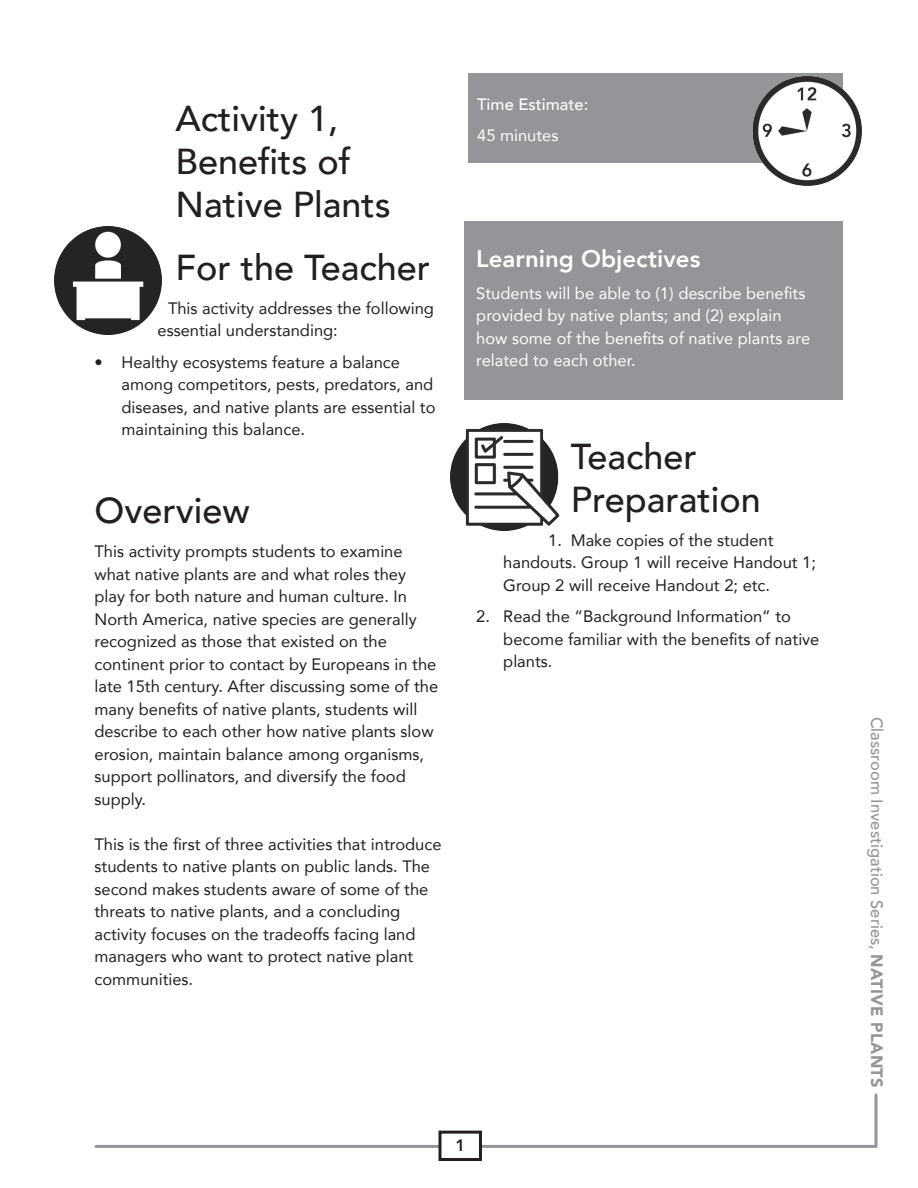
<style>
.page{position:relative;width:918px;height:1188px;background:#fff}
.page>*{position:absolute;margin:0;border:0;box-sizing:border-box;transform-origin:0 0}
.t1{font:500 36px/43.2px "Avenir";color:#231f20}
.t2{font:800 24px "Avenir";color:#fff}
.t3{font:16.5px/22.5px "Avenir";color:#231f20}
.t4{font:16.5px/22.5px "Avenir";color:#fff}
.t5{font:500 16.5px "Avenir";color:#939598}
.t6{font:500 16.5px "Avenir";color:#fff}
.t7{font:800 16.5px "Avenir";color:#231f20}
.s1{font-weight:900}
</style>
<div class="page">
<svg style="left:94px;top:1093px;width:784px;height:55px"></svg>
<div style="left:440px;top:1132px;width:40px;height:28px;background:#fff"></div>
<div style="left:438px;top:1131px;width:44px;height:30px;border:3px solid #231f20"></div>
<div style="left:464px;top:221px;width:378px;height:179px;background:#939598"></div>
<img style="left:450px;top:423px;width:110px;height:108px">
<img style="left:54px;top:226px;width:108px;height:108px">
<div style="left:468px;top:73px;width:374px;height:90px;background:#939598"></div>
<img style="left:752px;top:74px;width:110px;height:112px">
<h1 class="t1" style="left:176px;top:94px;width:217px">Activity 1,<br>Benefits of<br>Native Plants</h1>
<h1 class="t1" style="left:176px;top:244px;width:256px">For the Teacher</h1>
<p class="t3" style="left:158px;top:296px;width:278px;text-indent:10px">This activity addresses the following essential understanding:</p>
<p class="t3" style="left:122px;top:350px;width:315px;text-indent:-27px">• Healthy ecosystems feature a balance among competitors, pests, predators, and diseases, and native plants are essential to maintaining this balance.</p>
<h1 class="t1" style="left:94px;top:487px;width:157px">Overview</h1>
<p class="t3" style="left:94px;top:540px;width:345px">This activity prompts students to examine what native plants are and what roles they play for both nature and human culture. In North America, native species are generally recognized as those that existed on the continent prior to contact by Europeans in the late 15th century. After discussing some of the many benefits of native plants, students will describe to each other how native plants slow erosion, maintain balance among organisms, support pollinators, and diversify the food supply.</p>
<p class="t3" style="left:94px;top:832px;width:349px">This is the first of three activities that introduce students to native plants on public lands. The second makes students aware of some of the threats to native plants, and a concluding activity focuses on the tradeoffs facing land managers who want to protect native plant communities.</p>
<p class="t6" style="left:477px;top:89px;width:113px">Time Estimate:</p>
<p class="t4" style="left:477px;top:124px;width:83px">45 minutes</p>
<h2 class="t2" style="left:476px;top:240px;width:226px">Learning Objectives</h2>
<p class="t4" style="left:476px;top:281px;width:335px">Students will be able to (1) describe benefits provided by native plants; and (2) explain how some of the benefits of native plants are related to each other.</p>
<h1 class="t1" style="left:571px;top:433px;width:192px">Teacher<br>Preparation</h1>
<p class="t3" style="left:503px;top:529px;width:314px;text-indent:45px">1. Make copies of the student handouts. Group 1 will receive Handout 1;<br>Group 2 will receive Handout 2; etc.</p>
<p class="t3" style="left:503px;top:605px;width:318px;text-indent:-27px">2. Read the “Background Information” to become familiar with the benefits of native plants.</p>
<p class="t7" style="left:455px;top:1133px;width:11px">1</p>
<p class="t5" style="left:891px;top:717px;width:373px;rotate:90deg">Classroom Investigation Series, <span class="s1">NATIVE PLANTS</span></p>
</div>
